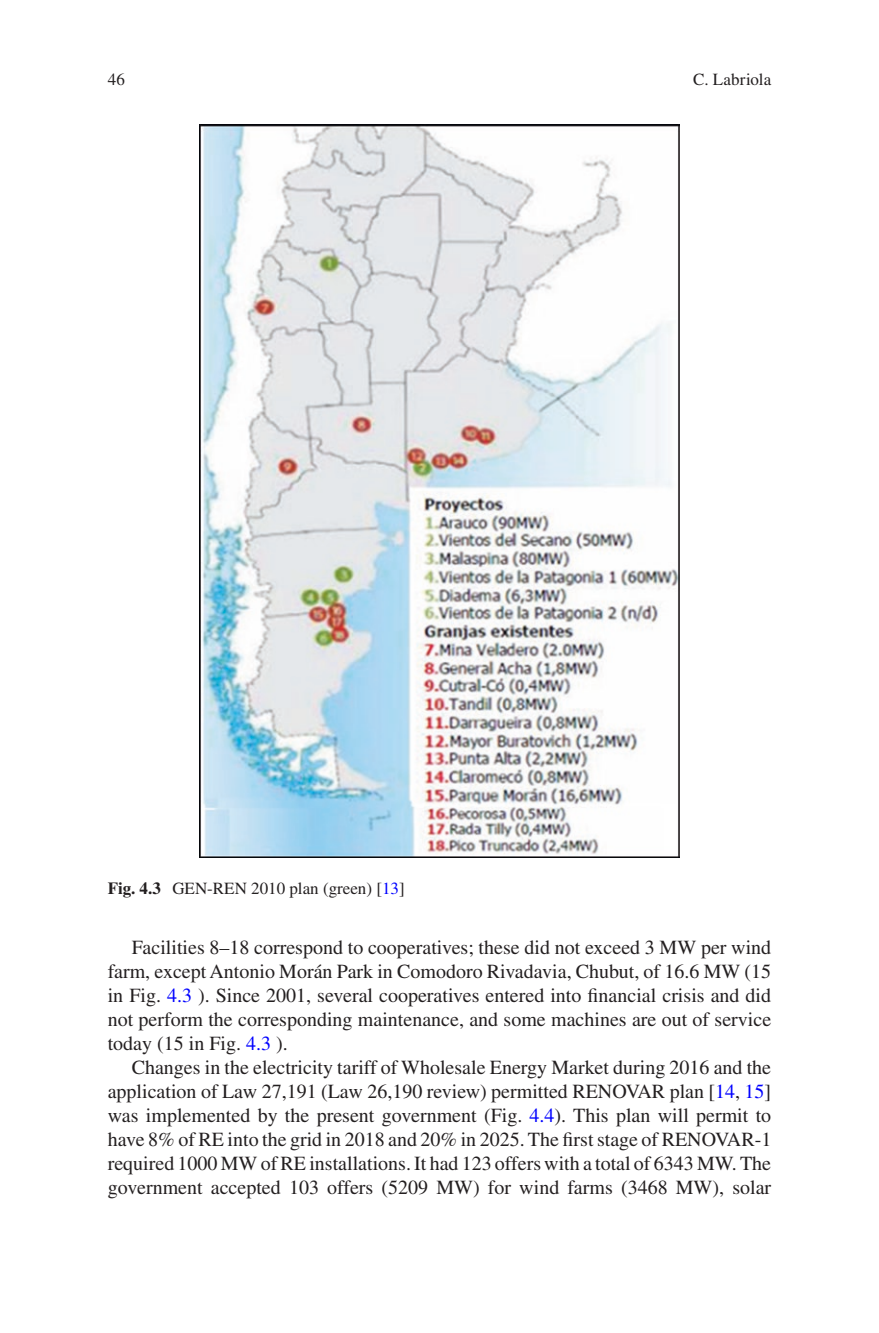
<style>
.page{position:relative;width:879px;height:1333px;background:#fff}
.page>*{position:absolute;margin:0;border:0;box-sizing:border-box;transform-origin:0 0}
.t1{font:20px/24px "Hflhmj Times LT Std";color:#231f20;text-align:justify}
.t2{font:17px "Hflhmj Times LT Std";color:#231f20}
.t3{font:17px "Lsvchf Times LT Std";letter-spacing:.005em;color:#231f20}
.s1{font-family:"Gjjrhk Times LT Std";font-weight:700}
.s2{color:#00f}
</style>
<div class="page">
<img style="left:199px;top:124px;width:480px;height:733px">
<p class="t2" style="left:108px;top:70px;width:19px">46</p>
<p class="t3" style="left:693px;top:70px;width:80px">C. Labriola</p>
<p class="t2" style="left:108px;top:878px;width:298px"><span class="s1">Fig. 4.3</span> GEN-REN 2010 plan (green) [<span class="s2">13</span>]</p>
<p class="t1" style="left:108px;top:935px;width:665px;text-indent:24px">Facilities 8–18 correspond to cooperatives; these did not exceed 3 MW per wind farm, except Antonio Morán Park in Comodoro Rivadavia, Chubut, of 16.6 MW (15 in Fig. <span class="s2">4.3</span> ). Since 2001, several cooperatives entered into financial crisis and did not perform the corresponding maintenance, and some machines are out of service today (15 in Fig. <span class="s2">4.3</span> ).</p>
<p class="t1" style="left:108px;top:1055px;width:665px;text-indent:24px">Changes in the electricity tariff of Wholesale Energy Market during 2016 and the application of Law 27,191 (Law 26,190 review) permitted RENOVAR plan [<span class="s2">14</span>, <span class="s2">15</span>] was implemented by the present government (Fig. <span class="s2">4.4</span>). This plan will permit to have 8% of RE into the grid in 2018 and 20% in 2025. The first stage of RENOVAR-1 required 1000 MW of RE installations. It had 123 offers with a total of 6343 MW. The government accepted 103 offers (5209 MW) for wind farms (3468 MW), solar</p>
</div>
